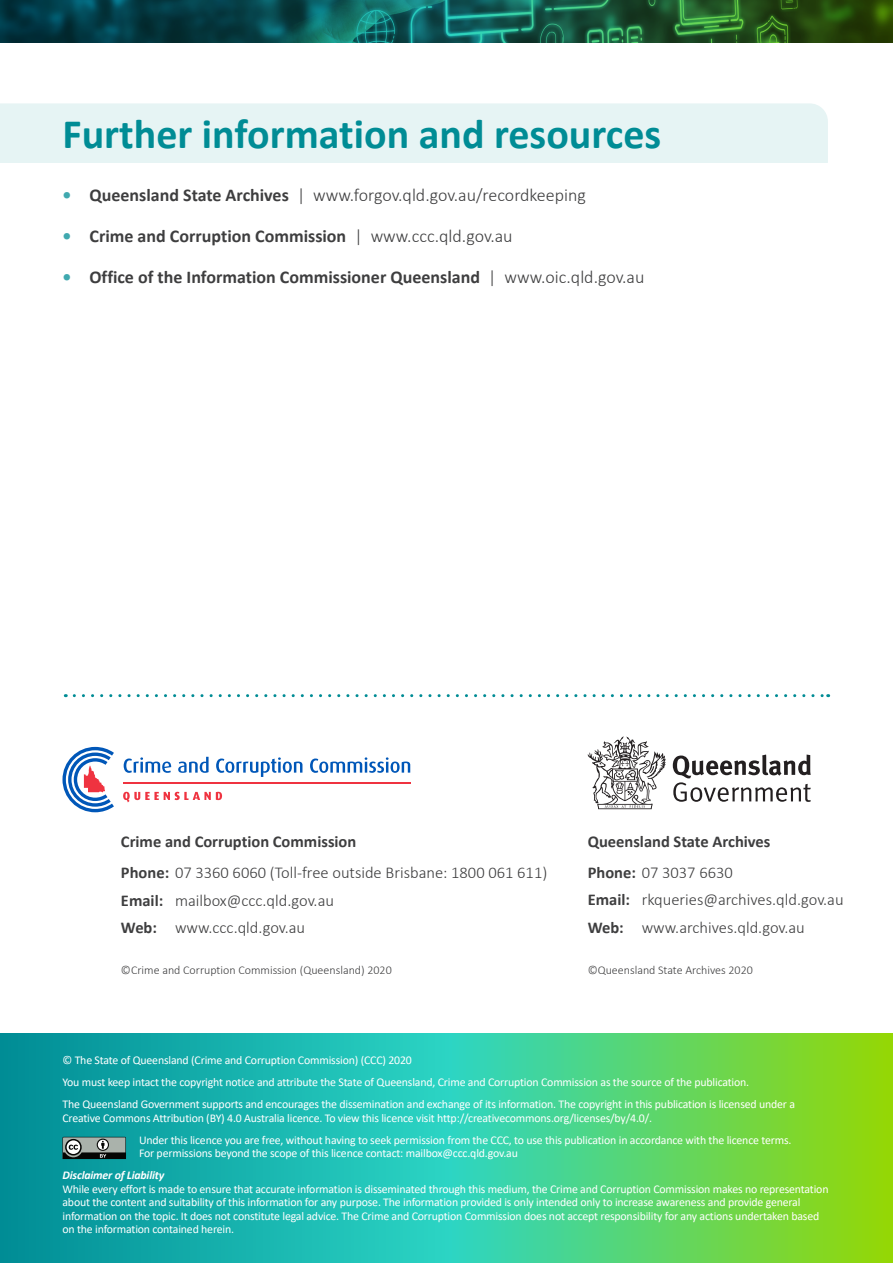
<style>
.page{position:relative;width:893px;height:1263px;background:#fff}
.page>*{position:absolute;margin:0;border:0;box-sizing:border-box;transform-origin:0 0}
.Heading_1{font:700 42px "Calibri";color:#008c95}
.t1{font:700 18px "Calibri";color:#3e3e3f}
.t2{font:300 18px "Calibri";color:#3e3e3f}
.Body_text{font:300 16.5px "Calibri";color:#3e3e3f}
.Body_text-2{font:700 16.5px "Calibri";color:#3e3e3f}
.Body_text-3{font:300 12px "Calibri";color:#3e3e3f}
.Body_text-4{font:11.85px/13.5px "Calibri";letter-spacing:-.015em;color:#fff}
.Body_text-5{font:italic 700 11.85px "Calibri";letter-spacing:-.015em;color:#fff}
.s1{font-weight:700;color:#40a9af}
.s2{font-weight:700}
.s3{color:#40a9af}
.s4{font-weight:300}
</style>
<div class="page">
<svg style="left:0;top:0;width:893px;height:43px;background:#145442"></svg>
<div style="left:0;top:103px;width:828px;height:60px;background:#e6f4f4"></div>
<svg style="left:0;top:1033px;width:893px;height:230px;background:#3bc387"></svg>
<svg style="left:62px;top:1137px;width:70px;height:28px;background:#568381"></svg>
<svg style="left:74px;top:694px;width:755px;height:3px"></svg>
<svg style="left:123px;top:792px;width:99px;height:10px"></svg>
<hr style="left:123px;top:782px;width:287px;height:1px;background:#ef3340">
<svg style="left:124px;top:757px;width:286px;height:20px"></svg>
<svg style="left:62px;top:747px;width:52px;height:65px"></svg>
<svg style="left:673px;top:754px;width:138px;height:48px"></svg>
<svg style="left:588px;top:736px;width:78px;height:73px"></svg>
<p class="Heading_1" style="left:62px;top:104px;width:600px">Further information and resources</p>
<p class="t2" style="left:62px;top:184px;width:525px"><span class="s1">•</span> <span class="s2">Queensland State Archives</span> | www.forgov.qld.gov.au/recordkeeping</p>
<p class="t1" style="left:62px;top:223px;width:452px"><span class="s3">•</span> Crime and Corruption Commission <span class="s4">| www.ccc.qld.gov.au</span></p>
<p class="t1" style="left:62px;top:264px;width:583px"><span class="s3">•</span> Office of the Information Commissioner Queensland <span class="s4">| www.oic.qld.gov.au</span></p>
<p class="Body_text-2" style="left:121px;top:830px;width:237px">Crime and Corruption Commission</p>
<p class="Body_text-2" style="left:588px;top:830px;width:184px">Queensland State Archives</p>
<p class="Body_text" style="left:121px;top:863px;width:428px"><span class="s2">Phone:</span> 07 3360 6060 (Toll-free outside Brisbane: 1800 061 611)</p>
<p class="Body_text" style="left:588px;top:863px;width:147px"><span class="s2">Phone:</span> 07 3037 6630</p>
<p class="Body_text" style="left:121px;top:890px;width:215px"><span class="s2">Email:</span> mailbox@ccc.qld.gov.au</p>
<p class="Body_text" style="left:588px;top:890px;width:257px"><span class="s2">Email:</span> rkqueries@archives.qld.gov.au</p>
<p class="Body_text" style="left:121px;top:917px;width:186px"><span class="s2">Web:</span> www.ccc.qld.gov.au</p>
<p class="Body_text-3" style="left:121px;top:962px;width:272px">©Crime and Corruption Commission (Queensland) 2020</p>
<p class="Body_text" style="left:588px;top:917px;width:219px"><span class="s2">Web:</span> www.archives.qld.gov.au</p>
<p class="Body_text-3" style="left:588px;top:962px;width:167px">©Queensland State Archives 2020</p>
<p class="Body_text-4" style="left:62px;top:1053px;width:351px">© The State of Queensland (Crime and Corruption Commission) (CCC) 2020</p>
<p class="Body_text-4" style="left:62px;top:1075px;width:688px">You must keep intact the copyright notice and attribute the State of Queensland, Crime and Corruption Commission as the source of the publication.</p>
<p class="Body_text-4" style="left:62px;top:1097px;width:734px">The Queensland Government supports and encourages the dissemination and exchange of its information. The copyright in this publication is licensed under a<br>Creative Commons Attribution (BY) 4.0 Australia licence. To view this licence visit http://creativecommons.org/licenses/by/4.0/.</p>
<p class="Body_text-4" style="left:139px;top:1133px;width:654px">Under this licence you are free, without having to seek permission from the CCC, to use this publication in accordance with the licence terms.<br>For permissions beyond the scope of this licence contact: mailbox@ccc.qld.gov.au</p>
<p class="Body_text-5" style="left:62px;top:1167px;width:103px">Disclaimer of Liability</p>
<p class="Body_text-4" style="left:62px;top:1182px;width:768px">While every effort is made to ensure that accurate information is disseminated through this medium, the Crime and Corruption Commission makes no representation about the content and suitability of this information for any purpose. The information provided is only intended only to increase awareness and provide general information on the topic. It does not constitute legal advice. The Crime and Corruption Commission does not accept responsibility for any actions undertaken based on the information contained herein.</p>
</div>
